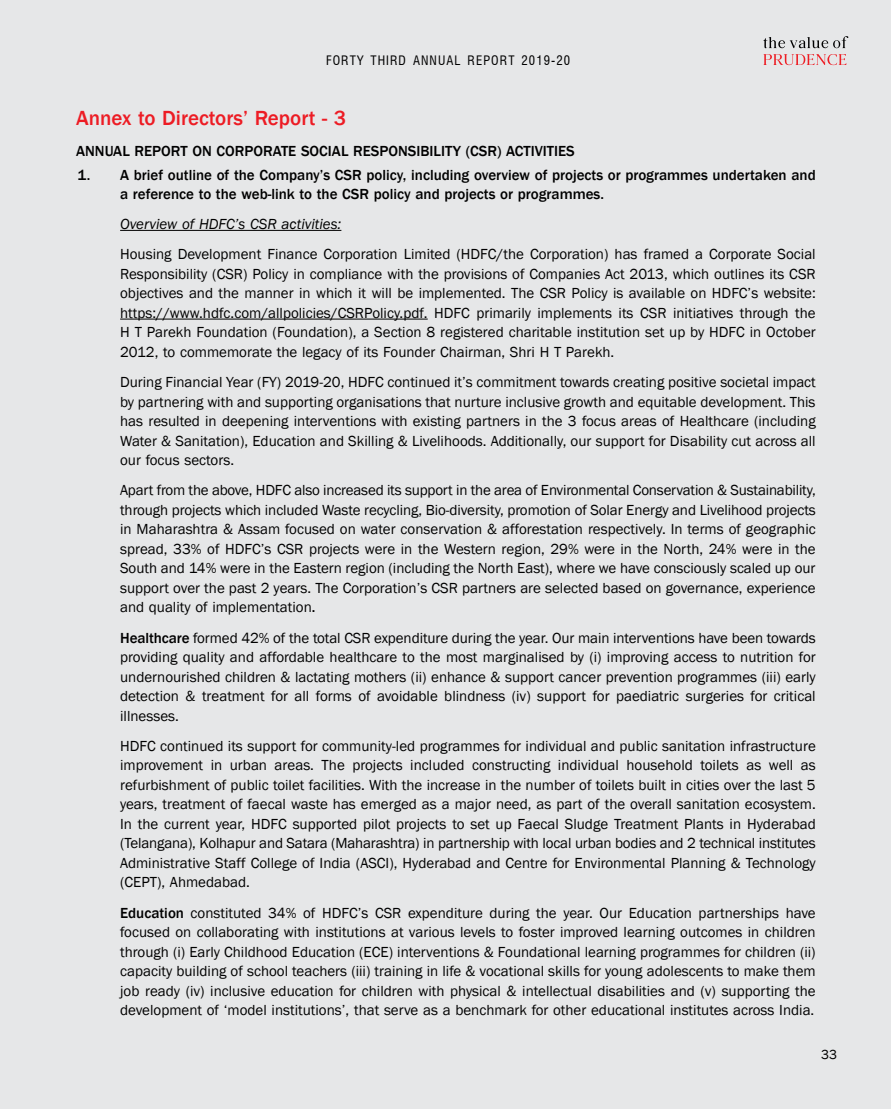
<style>
.page{position:relative;width:891px;height:1109px;background:#fff}
.page>*{position:absolute;margin:0;border:0;box-sizing:border-box;transform-origin:0 0}
.t1{font:500 21px "Franklin Gothic";color:#ed1c24}
.t2{font:15px/19.5px "Franklin Gothic";color:#000;text-align:justify}
.t3{font:500 15px/19.5px "Franklin Gothic";color:#000}
.t4{font:italic 15px "Franklin Gothic";color:#000}
.t5{font:13.5px "Franklin Gothic";color:#000}
.t6{font:condensed 12.75px "Swiss 721 BT";letter-spacing:.085em;color:#000}
.s1{font-weight:500}
</style>
<div class="page">
<div style="left:0;top:0;width:891px;height:1108px;background:#e6e7e8"></div>
<svg style="left:763px;top:36px;width:86px;height:30px"></svg>
<hr style="left:120px;top:230px;width:221px;height:1px;background:#000">
<hr style="left:120px;top:318px;width:308px;height:1px;background:#000">
<p class="t6" style="left:326px;top:53px;width:246px">FORTY THIRD ANNUAL REPORT 2019-20</p>
<h1 class="t1" style="left:76px;top:105px;width:271px">Annex to Directors’ Report - 3</h1>
<p class="t3" style="left:76px;top:142px;width:500px">ANNUAL REPORT ON CORPORATE SOCIAL RESPONSIBILITY (CSR) ACTIVITIES</p>
<p class="t3" style="left:120px;top:165px;width:697px;text-indent:-43px">1. A brief outline of the Company’s CSR policy, including overview of projects or programmes undertaken and a reference to the web-link to the CSR policy and projects or programmes.</p>
<p class="t4" style="left:120px;top:215px;width:223px">Overview of HDFC’s CSR activities:</p>
<p class="t2" style="left:120px;top:245px;width:697px">Housing Development Finance Corporation Limited (HDFC/the Corporation) has framed a Corporate Social Responsibility (CSR) Policy in compliance with the provisions of Companies Act 2013, which outlines its CSR objectives and the manner in which it will be implemented. The CSR Policy is available on HDFC’s website: https://www.hdfc.com/allpolicies/CSRPolicy.pdf. HDFC primarily implements its CSR initiatives through the H T Parekh Foundation (Foundation), a Section 8 registered charitable institution set up by HDFC in October 2012, to commemorate the legacy of its Founder Chairman, Shri H T Parekh.</p>
<p class="t2" style="left:120px;top:372px;width:697px">During Financial Year (FY) 2019-20, HDFC continued it’s commitment towards creating positive societal impact by partnering with and supporting organisations that nurture inclusive growth and equitable development. This has resulted in deepening interventions with existing partners in the 3 focus areas of Healthcare (including Water &amp; Sanitation), Education and Skilling &amp; Livelihoods. Additionally, our support for Disability cut across all our focus sectors.</p>
<p class="t2" style="left:120px;top:481px;width:697px">Apart from the above, HDFC also increased its support in the area of Environmental Conservation &amp; Sustainability, through projects which included Waste recycling, Bio-diversity, promotion of Solar Energy and Livelihood projects in Maharashtra &amp; Assam focused on water conservation &amp; afforestation respectively. In terms of geographic spread, 33% of HDFC’s CSR projects were in the Western region, 29% were in the North, 24% were in the South and 14% were in the Eastern region (including the North East), where we have consciously scaled up our support over the past 2 years. The Corporation’s CSR partners are selected based on governance, experience and quality of implementation<span class="s1">.</span></p>
<p class="t2" style="left:120px;top:628px;width:697px"><span class="s1">Healthcare</span> formed 42% of the total CSR expenditure during the year. Our main interventions have been towards providing quality and affordable healthcare to the most marginalised by (i) improving access to nutrition for undernourished children &amp; lactating mothers (ii) enhance &amp; support cancer prevention programmes (iii) early detection &amp; treatment for all forms of avoidable blindness (iv) support for paediatric surgeries for critical illnesses.</p>
<p class="t2" style="left:120px;top:736px;width:697px">HDFC continued its support for community-led programmes for individual and public sanitation infrastructure improvement in urban areas. The projects included constructing individual household toilets as well as refurbishment of public toilet facilities. With the increase in the number of toilets built in cities over the last 5 years, treatment of faecal waste has emerged as a major need, as part of the overall sanitation ecosystem.<br>In the current year, HDFC supported pilot projects to set up Faecal Sludge Treatment Plants in Hyderabad (Telangana), Kolhapur and Satara (Maharashtra) in partnership with local urban bodies and 2 technical institutes Administrative Staff College of India (ASCI), Hyderabad and Centre for Environmental Planning &amp; Technology (CEPT), Ahmedabad.</p>
<p class="t2" style="left:120px;top:902px;width:697px"><span class="s1">Education</span> constituted 34% of HDFC’s CSR expenditure during the year. Our Education partnerships have focused on collaborating with institutions at various levels to foster improved learning outcomes in children through (i) Early Childhood Education (ECE) interventions &amp; Foundational learning programmes for children (ii) capacity building of school teachers (iii) training in life &amp; vocational skills for young adolescents to make them job ready (iv) inclusive education for children with physical &amp; intellectual disabilities and (v) supporting the development of ‘model institutions’, that serve as a benchmark for other educational institutes across India.</p>
<p class="t5" style="left:821px;top:1045px;width:17px">33</p>
</div>
